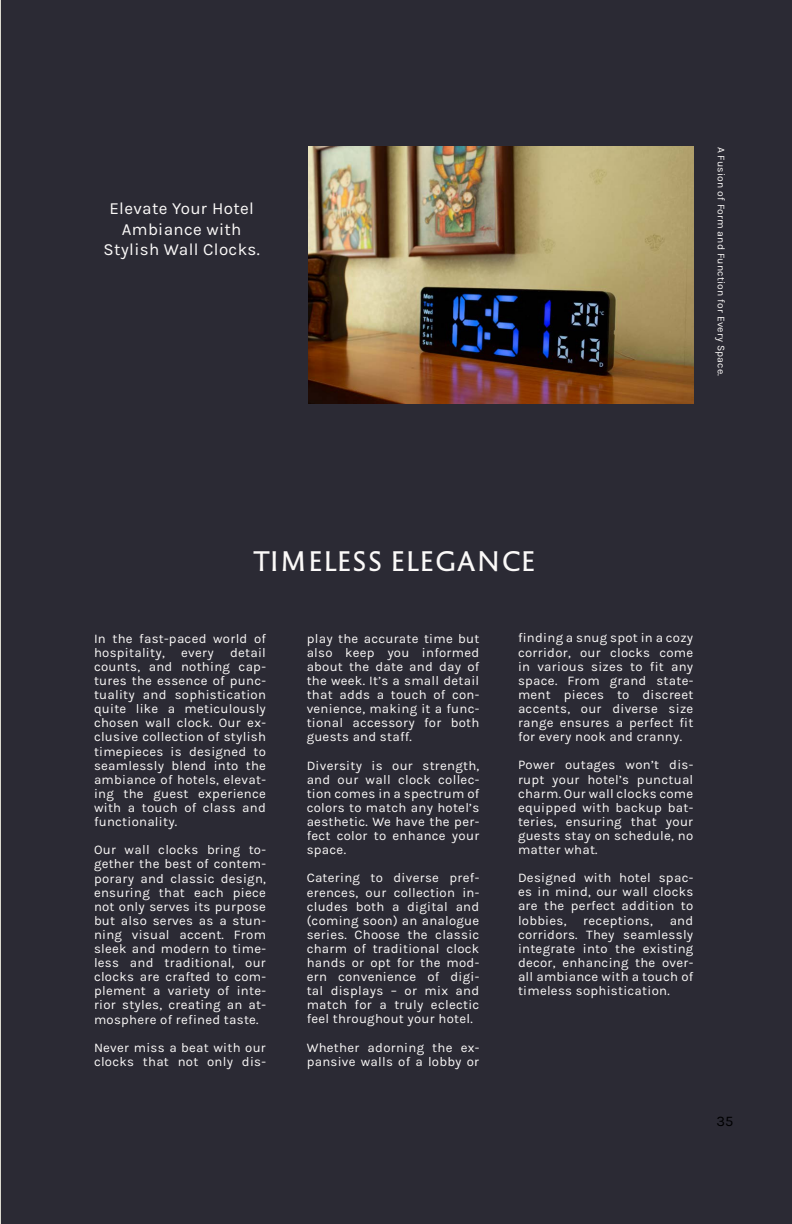
<style>
.page{position:relative;width:792px;height:1224px;background:#2b2a34}
.page>*{position:absolute;margin:0;border:0;box-sizing:border-box;transform-origin:0 0}
.Project_Title{font:26.3px "Reforma 2018 Gris";letter-spacing:.03em;color:#fbf9f8}
.Project_Subtitle{font:16.9px/20.3px "Karla";letter-spacing:.02em;color:#fbf9f8;text-align:center}
.t1{font:14.6px "Karla";color:#000001}
.Body_Text{font:13.2px/14.1px "Karla";letter-spacing:.02em;color:#fbf9f8;text-align:justify}
.t2{font:10.3px "Karla";letter-spacing:.02em;color:#fbf9f8}
</style>
<div class="page">
<hr style="left:0;top:0;width:1px;height:1224px;background:#dcdacf">
<img style="left:309px;top:147px;width:385px;height:256px">
<p class="Project_Subtitle" style="left:103px;top:199px;width:158px">Elevate Your Hotel<br>Ambiance with<br>Stylish Wall Clocks.</p>
<p class="t2" style="left:727px;top:147px;width:231px;rotate:90deg">A Fusion of Form and Function for Every Space.</p>
<p class="Project_Title" style="left:253px;top:546px;width:284px">TIMELESS ELEGANCE</p>
<p class="Body_Text" style="left:94px;top:632px;width:174px">In the fast-paced world of hospitality, every detail counts, and nothing cap&shy;tures the essence of punc&shy;tuality and sophistication quite like a meticulously chosen wall clock. Our ex&shy;clusive collection of stylish timepieces is designed to seamlessly blend into the ambiance of hotels, elevat&shy;ing the guest experience with a touch of class and functionality.</p>
<p class="Body_Text" style="left:94px;top:843px;width:174px">Our wall clocks bring to&shy;gether the best of contem&shy;porary and classic design, ensuring that each piece not only serves its purpose but also serves as a stun&shy;ning visual accent. From sleek and modern to time&shy;less and traditional, our clocks are crafted to com&shy;plement a variety of inte&shy;rior styles, creating an at&shy;mosphere of refined taste.</p>
<p class="Body_Text" style="left:94px;top:1041px;width:174px">Never miss a beat with our clocks that not only dis-</p>
<p class="Body_Text" style="left:307px;top:631px;width:174px">play the accurate time but also keep you informed about the date and day of the week. It’s a small detail that adds a touch of con&shy;venience, making it a func&shy;tional accessory for both guests and staff.</p>
<p class="Body_Text" style="left:307px;top:758px;width:174px">Diversity is our strength, and our wall clock collec&shy;tion comes in a spectrum of colors to match any hotel’s aesthetic. We have the per&shy;fect color to enhance your space.</p>
<p class="Body_Text" style="left:307px;top:871px;width:174px">Catering to diverse pref&shy;erences, our collection in&shy;cludes both a digital and (coming soon) an analogue series. Choose the classic charm of traditional clock hands or opt for the mod&shy;ern convenience of digi&shy;tal displays – or mix and match for a truly eclectic feel throughout your hotel.</p>
<p class="Body_Text" style="left:307px;top:1040px;width:174px">Whether adorning the ex&shy;pansive walls of a lobby or</p>
<p class="Body_Text" style="left:518px;top:631px;width:177px">finding a snug spot in a cozy corridor, our clocks come in various sizes to fit any space. From grand state&shy;ment pieces to discreet accents, our diverse size range ensures a perfect fit for every nook and cranny.</p>
<p class="Body_Text" style="left:518px;top:758px;width:177px">Power outages won’t dis&shy;rupt your hotel’s punctual charm. Our wall clocks come equipped with backup bat&shy;teries, ensuring that your guests stay on schedule, no matter what.</p>
<p class="Body_Text" style="left:518px;top:871px;width:177px">Designed with hotel spac&shy;es in mind, our wall clocks are the perfect addition to lobbies,</p>
<p class="Body_Text" style="left:583px;top:913px;width:71px">receptions,</p>
<p class="Body_Text" style="left:518px;top:913px;width:177px;text-indent:152px">and corridors. They seamlessly integrate into the existing decor, enhancing the over&shy;all ambiance with a touch of timeless sophistication.</p>
<p class="t1" style="left:716px;top:1113px;width:19px">35</p>
</div>
